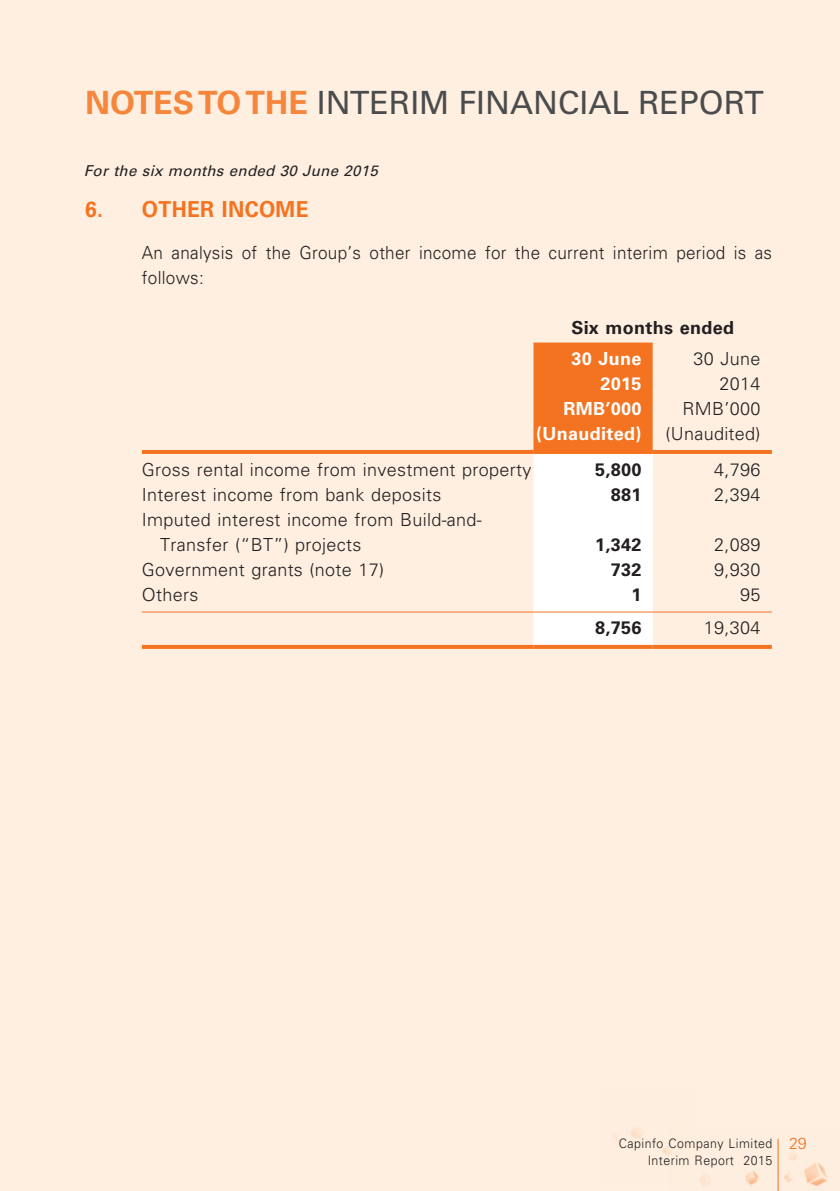
<style>
.page{position:relative;width:840px;height:1191px;background:#fff}
.page>*{position:absolute;margin:0;border:0;box-sizing:border-box;transform-origin:0 0}
.t1{font:32px "Univers LT Std";color:#4b4c4d}
.t2{font:700 22px "Univers LT Std";letter-spacing:.015em;color:#f47321;scale:.95 1}
.t3{font:300 18px/25px "Univers LT Std";letter-spacing:.015em;color:#231f20;text-align:right}
.t4{font:300 18px/25px "Univers LT Std";letter-spacing:.015em;color:#231f20;scale:.95 1}
.t5{font:700 18px/30.6px "Univers LT Std";letter-spacing:.015em;color:#231f20}
.t6{font:700 18px "Univers LT Std";letter-spacing:.015em;color:#fff}
.t7{font:300 16px "Univers LT Std";color:#f47321}
.t8{font:italic 15px "Univers LT Std";color:#231f20}
.t9{font:300 13px "Univers LT Std";letter-spacing:.035em;color:#231f20;scale:.95 1}
.s1{font-weight:700;color:#f5863b}
.s2{color:#fff}
</style>
<div class="page">
<div style="left:0;top:0;width:839px;height:1191px;background:#feefe1"></div>
<img style="left:700px;top:1138px;width:128px;height:53px">
<img style="left:612px;top:1127px;width:60px;height:28px">
<hr style="left:777px;top:1138px;width:1px;height:53px;background:#f47321">
<svg style="left:533px;top:342px;width:119px;height:302px;background:#fbccae"></svg>
<hr style="left:142px;top:450px;width:391px;height:4px;background:#f47321">
<hr style="left:533px;top:450px;width:119px;height:4px;background:#f47321">
<hr style="left:652px;top:450px;width:119px;height:4px;background:#f47321">
<hr style="left:142px;top:611px;width:391px;height:1px;background:#f47321">
<hr style="left:533px;top:611px;width:119px;height:1px;background:#f47321">
<hr style="left:652px;top:611px;width:119px;height:1px;background:#f47321">
<svg style="left:142px;top:645px;width:391px;height:4px;background:#f47525"></svg>
<svg style="left:533px;top:645px;width:119px;height:4px"></svg>
<svg style="left:652px;top:645px;width:119px;height:4px"></svg>
<h1 class="t1" style="left:85px;top:84px;width:679px"><span class="s1">Notes to the</span> INTERIM FINANCIAL REPORT</h1>
<p class="t8" style="left:84px;top:161px;width:299px">For the six months ended 30 June 2015</p>
<p class="t2" style="left:85px;top:196px;width:236px">6. OTHER INCOME</p>
<p class="t4" style="left:142px;top:240px;width:664px">An analysis of the Group’s other income for the current interim period is as follows:</p>
<p class="t5" style="left:571px;top:312px;width:164px">Six months ended<br><span class="s2">30 June</span></p>
<p class="t6" style="left:600px;top:372px;width:42px">2015</p>
<p class="t3" style="left:693px;top:346px;width:68px">30 June<br>2014</p>
<p class="t6" style="left:563px;top:397px;width:79px">RMB’000</p>
<p class="t3" style="left:682px;top:396px;width:79px">RMB’000</p>
<p class="t6" style="left:536px;top:422px;width:107px">(Unaudited)</p>
<p class="t3" style="left:665px;top:421px;width:97px">(Unaudited)</p>
<p class="t3" style="left:142px;top:457px;width:391px">Gross rental income from investment property</p>
<p class="t5" style="left:594px;top:454px;width:48px">5,800</p>
<p class="t3" style="left:713px;top:457px;width:48px">4,796</p>
<p class="t3" style="left:142px;top:482px;width:301px">Interest income from bank deposits</p>
<p class="t5" style="left:610px;top:479px;width:32px">881</p>
<p class="t3" style="left:713px;top:482px;width:48px">2,394</p>
<p class="t3" style="left:160px;top:507px;width:323px;text-align:left;text-indent:-18px">Imputed interest income from Build-and-<br>Transfer (“BT”) projects</p>
<p class="t5" style="left:594px;top:529px;width:48px">1,342</p>
<p class="t3" style="left:713px;top:532px;width:48px">2,089</p>
<p class="t3" style="left:142px;top:557px;width:244px">Government grants (note 17)</p>
<p class="t5" style="left:610px;top:554px;width:32px">732</p>
<p class="t3" style="left:713px;top:557px;width:48px">9,930</p>
<p class="t3" style="left:142px;top:582px;width:58px">Others</p>
<p class="t5" style="left:631px;top:579px;width:12px">1</p>
<p class="t3" style="left:739px;top:582px;width:22px">95</p>
<p class="t5" style="left:594px;top:613px;width:48px">8,756</p>
<p class="t3" style="left:703px;top:615px;width:58px">19,304</p>
<p class="t9" style="left:618px;top:1135px;width:163px">Capinfo Company Limited</p>
<p class="t9" style="left:647px;top:1152px;width:133px">Interim Report 2015</p>
<p class="t7" style="left:788px;top:1133px;width:19px">29</p>
</div>
